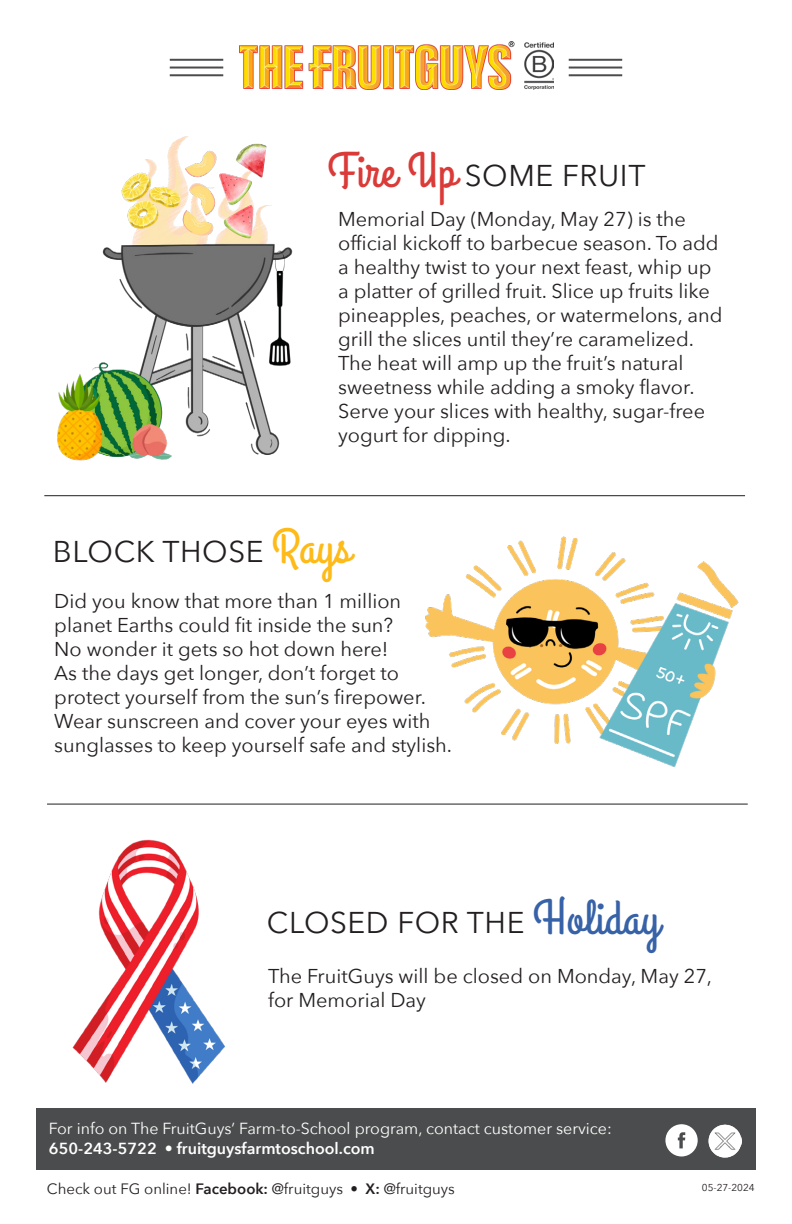
<style>
.page{position:relative;width:792px;height:1224px;background:#fff}
.page>*{position:absolute;margin:0;border:0;box-sizing:border-box;transform-origin:0 0}
.t1{font:30px "Avenir Next";letter-spacing:.02em;color:#231f20}
.t2{font:20px/24px "Avenir Next";color:#231f20}
.t3{font:16px/19.2px "Avenir Next";color:#fff}
.t4{font:15px "Avenir Next";color:#231f20}
.t5{font:10px "Avenir Next";color:#231f20}
.s1{font-family:"Grand Hotel";font-size:49px;color:#da3b38}
.s2{font-family:"Grand Hotel";font-size:49px;color:#fdba18}
.s3{font-family:"Grand Hotel";font-size:49px;color:#3762a7}
.s4{font-weight:600}
</style>
<div class="page">
<img style="left:240px;top:41px;width:313px;height:49px">
<hr style="left:170px;top:59px;width:53px;height:2px;background:#4b4c4d">
<hr style="left:170px;top:67px;width:53px;height:2px;background:#4b4c4d">
<hr style="left:170px;top:74px;width:53px;height:2px;background:#4b4c4d">
<hr style="left:569px;top:59px;width:53px;height:2px;background:#4b4c4d">
<hr style="left:569px;top:67px;width:53px;height:2px;background:#4b4c4d">
<hr style="left:569px;top:74px;width:53px;height:2px;background:#4b4c4d">
<div style="left:36px;top:1109px;width:720px;height:61px;background:#4b4c4d"></div>
<svg style="left:665px;top:1124px;width:33px;height:32px"></svg>
<img style="left:708px;top:1124px;width:34px;height:33px">
<hr style="left:44px;top:495px;width:701px;height:1px;background:#231f20">
<img style="left:57px;top:136px;width:236px;height:325px">
<img style="left:418px;top:536px;width:329px;height:268px">
<hr style="left:47px;top:804px;width:701px;height:1px;background:#231f20">
<img style="left:72px;top:839px;width:153px;height:245px">
<p class="t1" style="left:328px;top:150px;width:319px"><span class="s1">Fire Up</span> SOME FRUIT</p>
<p class="t2" style="left:338px;top:206px;width:386px">Memorial Day (Monday, May 27) is the official kickoff to barbecue season. To add a healthy twist to your next feast, whip up a platter of grilled fruit. Slice up fruits like pineapples, peaches, or watermelons, and grill the slices until they’re caramelized.<br>The heat will amp up the fruit’s natural sweetness while adding a smoky flavor.<br>Serve your slices with healthy, sugar-free yogurt for dipping.</p>
<p class="t1" style="left:53px;top:527px;width:299px">BLOCK THOSE <span class="s2">Rays</span></p>
<p class="t2" style="left:54px;top:588px;width:399px">Did you know that more than 1 million planet Earths could fit inside the sun?<br>No wonder it gets so hot down here!<br>As the days get longer, don’t forget to protect yourself from the sun’s firepower.<br>Wear sunscreen and cover your eyes with sunglasses to keep yourself safe and stylish.</p>
<p class="t1" style="left:267px;top:897px;width:394px">CLOSED FOR THE <span class="s3">Holiday</span></p>
<p class="t2" style="left:268px;top:963px;width:446px">The FruitGuys will be closed on Monday, May 27, for Memorial Day</p>
<p class="t3" style="left:49px;top:1118px;width:564px">For info on The FruitGuys’ Farm-to-School program, contact customer service:<br><span class="s4">650-243-5722</span> • <span class="s4">fruitguysfarmtoschool.com</span></p>
<p class="t4" style="left:47px;top:1176px;width:409px">Check out FG online! <span class="s4">Facebook:</span> @fruitguys • <span class="s4">X:</span> @fruitguys</p>
<p class="t5" style="left:702px;top:1179px;width:54px">05-27-2024</p>
</div>
